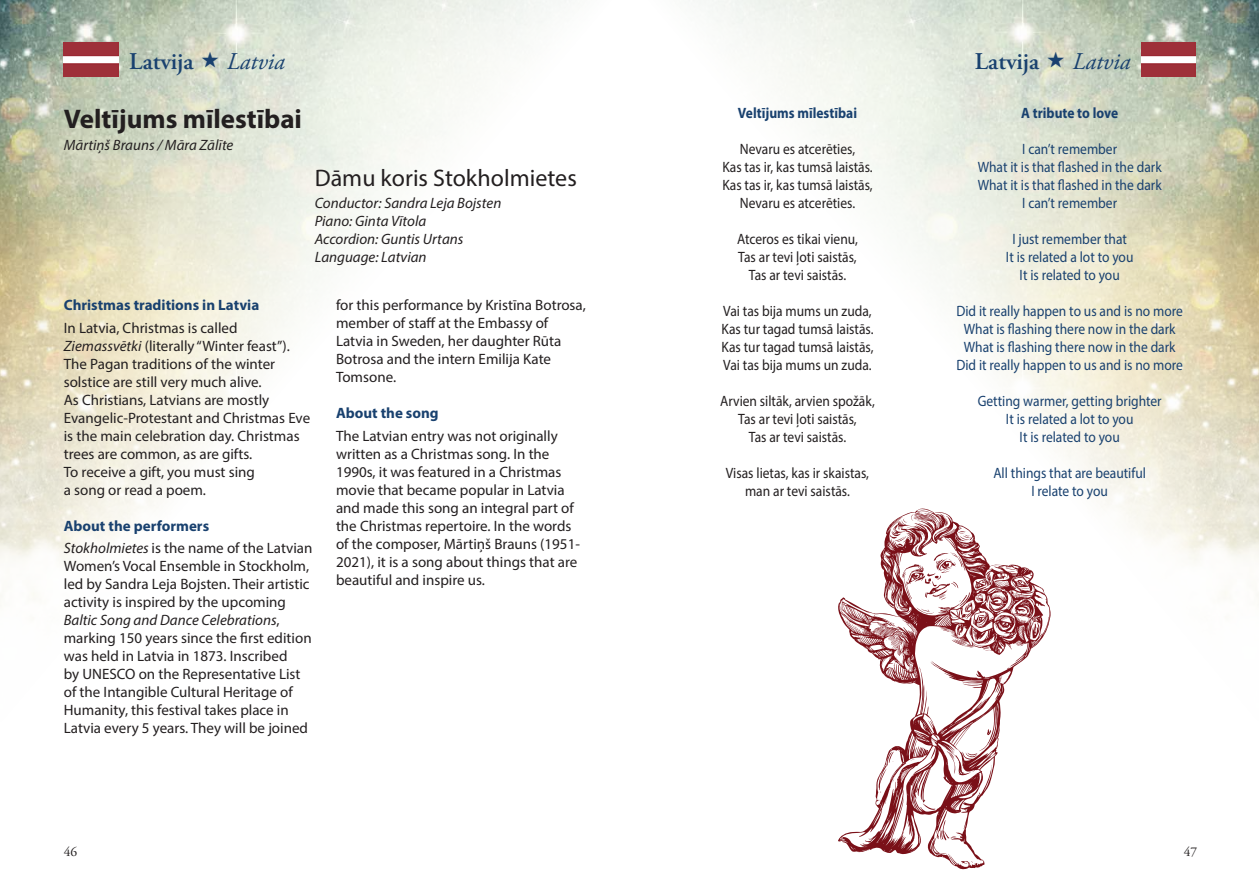
<style>
.page{position:relative;width:1259px;height:893px;background:#fff}
.page>*{position:absolute;margin:0;border:0;box-sizing:border-box;transform-origin:0 0}
.t1{font:700 27px "Myriad Pro";color:#231f20}
.t2{font:24px "Myriad Pro";color:#231f20}
.t3{font:600 24px "Adobe Garamond Pro";color:#19416f}
.t4{font:italic 24px "Adobe Garamond Pro";color:#19416f}
.t5{font:15px/18px "Myriad Pro";color:#231f20}
.t6{font:15px/18px "Myriad Pro";color:#19416f;text-align:center;scale:.9 1}
.t7{font:15px/18px "Myriad Pro";color:#231f20;text-align:center;scale:.9 1}
.t8{font:italic 15px/18px "Myriad Pro";color:#231f20}
.t9{font:700 15px "Myriad Pro";color:#19416f}
.t10{font:700 15px "Myriad Pro";color:#19416f;scale:.9 1}
.t11{font:13.5px "Adobe Garamond Pro";color:#231f20}
.s1{font-style:italic}
.s2{font-weight:700;color:#19416f}
</style>
<div class="page">
<img style="left:0;top:0;width:1259px;height:618px">
<img style="left:1141px;top:43px;width:54px;height:34px">
<img style="left:64px;top:43px;width:55px;height:34px">
<svg style="left:838px;top:509px;width:212px;height:360px"></svg>
<svg style="left:1047px;top:51px;width:17px;height:16px"></svg>
<svg style="left:202px;top:51px;width:16px;height:16px"></svg>
<h2 class="t3" style="left:129px;top:47px;width:66px">Latvija</h2>
<h2 class="t4" style="left:227px;top:47px;width:60px">Latvia</h2>
<h1 class="t1" style="left:64px;top:101px;width:240px">Veltījums mīlestībai</h1>
<p class="t8" style="left:64px;top:136px;width:171px">Mārtiņš Brauns / Māra Zālīte</p>
<h2 class="t2" style="left:315px;top:163px;width:264px">Dāmu koris Stokholmietes</h2>
<p class="t8" style="left:315px;top:194px;width:188px">Conductor: Sandra Leja Bojsten<br>Piano: Ginta Vītola<br>Accordion: Guntis Urtans<br>Language: Latvian</p>
<p class="t9" style="left:64px;top:295px;width:197px">Christmas traditions in Latvia</p>
<p class="t5" style="left:64px;top:318px;width:248px">In Latvia, Christmas is called <span class="s1">Ziemassvētki</span> (literally “Winter feast”).<br>The Pagan traditions of the winter solstice are still very much alive.<br>As Christians, Latvians are mostly Evangelic-Protestant and Christmas Eve is the main celebration day. Christmas trees are common, as are gifts.<br>To receive a gift, you must sing<br>a song or read a poem.</p>
<p class="t5" style="left:64px;top:514px;width:250px;line-height:22.2px"><span class="s2">About the performers<br></span><span class="s1">Stokholmietes</span> is the name of the Latvian</p>
<p class="t5" style="left:64px;top:557px;width:249px">Women’s Vocal Ensemble in Stockholm, led by Sandra Leja Bojsten. Their artistic activity is inspired by the upcoming <span class="s1">Baltic Song and Dance Celebrations</span>, marking 150 years since the first edition was held in Latvia in 1873. Inscribed<br>by UNESCO on the Representative List of the Intangible Cultural Heritage of Humanity, this festival takes place in Latvia every 5 years. They will be joined</p>
<p class="t5" style="left:336px;top:296px;width:251px">for this performance by Kristīna Botrosa, member of staff at the Embassy of<br>Latvia in Sweden, her daughter Rūta<br>Botrosa and the intern Emilija Kate<br>Tomsone.</p>
<p class="t9" style="left:336px;top:403px;width:104px">About the song</p>
<p class="t5" style="left:336px;top:426px;width:245px">The Latvian entry was not originally written as a Christmas song. In the 1990s, it was featured in a Christmas movie that became popular in Latvia and made this song an integral part of the Christmas repertoire. In the words of the composer, Mārtiņš Brauns (1951- 2021), it is a song about things that are beautiful and inspire us.</p>
<p class="t10" style="left:738px;top:103px;width:134px">Veltījums mīlestībai</p>
<p class="t7" style="left:722px;top:139px;width:168px">Nevaru es atcerēties,<br>Kas tas ir, kas tumsā laistās.<br>Kas tas ir, kas tumsā laistās,<br>Nevaru es atcerēties.</p>
<p class="t7" style="left:737px;top:229px;width:136px">Atceros es tikai vienu,<br>Tas ar tevi ļoti saistās,<br>Tas ar tevi saistās.</p>
<p class="t7" style="left:721px;top:301px;width:170px;text-align:left">Vai tas bija mums un zuda,<br>Kas tur tagad tumsā laistās.<br>Kas tur tagad tumsā laistās,<br>Vai tas bija mums un zuda.</p>
<p class="t7" style="left:720px;top:391px;width:173px">Arvien siltāk, arvien spožāk,<br>Tas ar tevi ļoti saistās,<br>Tas ar tevi saistās.</p>
<p class="t7" style="left:726px;top:463px;width:160px">Visas lietas, kas ir skaistas, man ar tevi saistās.</p>
<h2 class="t3" style="left:975px;top:47px;width:66px">Latvija</h2>
<h2 class="t4" style="left:1072px;top:47px;width:60px">Latvia</h2>
<p class="t10" style="left:1021px;top:103px;width:109px">A tribute to love</p>
<p class="t6" style="left:977px;top:139px;width:206px">I can’t remember<br>What it is that flashed in the dark<br>What it is that flashed in the dark<br>I can’t remember</p>
<p class="t6" style="left:1006px;top:229px;width:143px">I just remember that<br>It is related a lot to you<br>It is related to you</p>
<p class="t6" style="left:956px;top:301px;width:253px">Did it really happen to us and is no more What is flashing there now in the dark What is flashing there now in the dark Did it really happen to us and is no more</p>
<p class="t6" style="left:977px;top:391px;width:206px">Getting warmer, getting brighter<br>It is related a lot to you<br>It is related to you</p>
<p class="t6" style="left:993px;top:463px;width:171px">All things that are beautiful<br>I relate to you</p>
<p class="t11" style="left:64px;top:844px;width:15px">46</p>
<p class="t11" style="left:1183px;top:844px;width:15px">47</p>
</div>
